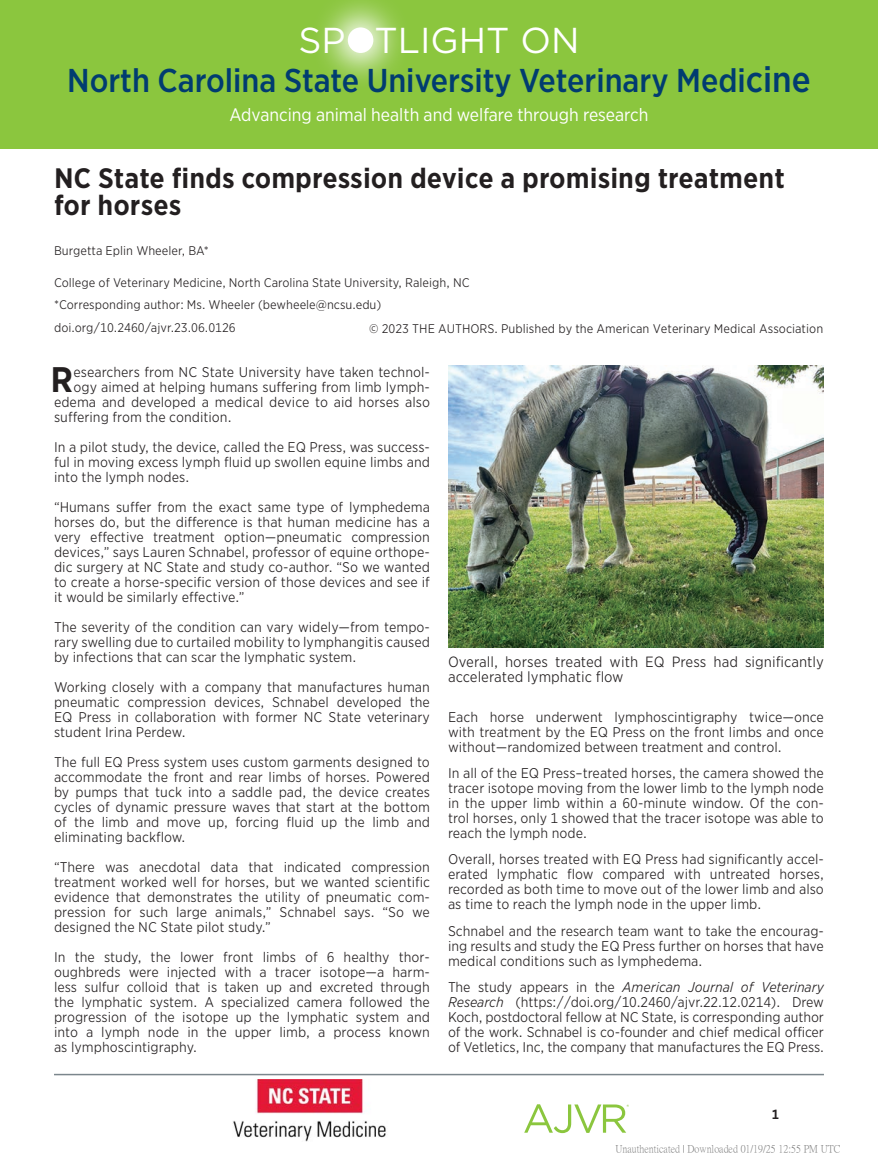
<style>
.page{position:relative;width:878px;height:1175px;background:#fff}
.page>*{position:absolute;margin:0;border:0;box-sizing:border-box;transform-origin:0 0}
.t1{font:36px "Gotham";color:#fff}
.t2{font:700 34.05px "Gotham Narrow Office";color:#231f20}
.t3{font:500 33px "Gotham Narrow";color:#013c70}
.t4{font:700 27px/27px "Gotham Narrow Office";color:#231f20}
.t5{font:18px "Gotham Narrow";color:#fff}
.t6{font:14.25px/14.2px "Gotham Narrow Office";color:#231f20}
.t7{font:13.5px/15px "Gotham Narrow Office";color:#231f20;text-align:justify}
.t8{font:700 12.75px "Gotham Narrow Office";color:#231f20}
.t9{font:12px/22.5px "Gotham Narrow Office";color:#231f20}
.t10{font:10.5px "P Ming Li U";color:rgb(0 0 0/.5)}
.s1{font-size:36px}
.s2{font-style:italic}
</style>
<div class="page">
<div style="left:0;top:0;width:878px;height:148px;background:#8bc63e"></div>
<svg style="left:321px;top:0;width:79px;height:80px"></svg>
<div style="left:348px;top:27px;width:25px;height:26px;background:#fff;border-radius:50%"></div>
<svg style="left:524px;top:1104px;width:105px;height:29px"></svg>
<hr style="left:54px;top:1073px;width:770px;height:2px;background:#7b868c">
<img style="left:233px;top:1079px;width:153px;height:62px">
<img style="left:448px;top:365px;width:375px;height:282px">
<h1 class="t1" style="left:298px;top:17px;width:282px">SP TLIGHT ON</h1>
<h3 class="t3" style="left:67px;top:60px;width:745px">North Carolina State University Veterinary Medi<span class="s1">cine</span></h3>
<h3 class="t5" style="left:229px;top:103px;width:420px">Advancing animal health and welfare through research</h3>
<h3 class="t4" style="left:54px;top:164px;width:732px">NC State finds compression device a promising treatment for horses</h3>
<p class="t9" style="left:54px;top:239px;width:156px">Burgetta Eplin Wheeler, BA*</p>
<p class="t9" style="left:54px;top:271px;width:417px">College of Veterinary Medicine, North Carolina State University, Raleigh, NC *Corresponding author: Ms. Wheeler (bewheele@ncsu.edu) doi.org/10.2460/ajvr.23.06.0126</p>
<h2 class="t2" style="left:51px;top:356px;width:24px">R</h2>
<p class="t7" style="left:73px;top:364px;width:358px">esearchers from NC State University have taken technol-</p>
<p class="t9" style="left:369px;top:317px;width:455px">© 2023 THE AUTHORS. Published by the American Veterinary Medical Association</p>
<p class="t7" style="left:73px;top:379px;width:358px">ogy aimed at helping humans suffering from limb lymph-</p>
<p class="t7" style="left:54px;top:394px;width:377px">edema and developed a medical device to aid horses also</p>
<p class="t7" style="left:54px;top:409px;width:179px">suffering from the condition.</p>
<p class="t7" style="left:54px;top:439px;width:377px">In a pilot study, the device, called the EQ Press, was success&shy;ful in moving excess lymph fluid up swollen equine limbs and into the lymph nodes.</p>
<p class="t7" style="left:54px;top:499px;width:377px">“Humans suffer from the exact same type of lymphedema horses do, but the difference is that human medicine has a very effective treatment option—pneumatic compression devices,” says Lauren Schnabel, professor of equine orthope&shy;dic surgery at NC State and study co-author. “So we wanted to create a horse-specific version of those devices and see if it would be similarly effective.”</p>
<p class="t7" style="left:54px;top:619px;width:377px">The severity of the condition can vary widely—from tempo&shy;rary swelling due to curtailed mobility to lymphangitis caused by infections that can scar the lymphatic system.</p>
<p class="t7" style="left:54px;top:679px;width:377px">Working closely with a company that manufactures human pneumatic compression devices, Schnabel developed the EQ Press in collaboration with former NC State veterinary student Irina Perdew.</p>
<p class="t7" style="left:54px;top:754px;width:377px">The full EQ Press system uses custom garments designed to accommodate the front and rear limbs of horses. Powered by pumps that tuck into a saddle pad, the device creates cycles of dynamic pressure waves that start at the bottom of the limb and move up, forcing fluid up the limb and eliminating backflow.</p>
<p class="t7" style="left:54px;top:859px;width:377px">“There was anecdotal data that indicated compression treatment worked well for horses, but we wanted scientific evidence that demonstrates the utility of pneumatic com&shy;pression for such large animals,” Schnabel says. “So we designed the NC State pilot study.”</p>
<p class="t7" style="left:54px;top:949px;width:377px">In the study, the lower front limbs of 6 healthy thor&shy;oughbreds were injected with a tracer isotope—a harm&shy;less sulfur colloid that is taken up and excreted through the lymphatic system. A specialized camera followed the progression of the isotope up the lymphatic system and into a lymph node in the upper limb, a process known as lymphoscintigraphy.</p>
<p class="t6" style="left:448px;top:654px;width:377px">Overall, horses treated with EQ Press had significantly accelerated lymphatic flow</p>
<p class="t7" style="left:448px;top:709px;width:377px">Each horse underwent lymphoscintigraphy twice—once with treatment by the EQ Press on the front limbs and once without—randomized between treatment and control.</p>
<p class="t7" style="left:448px;top:765px;width:377px">In all of the EQ Press–treated horses, the camera showed the tracer isotope moving from the lower limb to the lymph node in the upper limb within a 60-minute window. Of the con&shy;trol horses, only 1 showed that the tracer isotope was able to reach the lymph node.</p>
<p class="t7" style="left:448px;top:851px;width:377px">Overall, horses treated with EQ Press had significantly accel&shy;erated lymphatic flow compared with untreated horses, recorded as both time to move out of the lower limb and also as time to reach the lymph node in the upper limb.</p>
<p class="t7" style="left:448px;top:923px;width:377px">Schnabel and the research team want to take the encourag&shy;ing results and study the EQ Press further on horses that have medical conditions such as lymphedema.</p>
<p class="t7" style="left:448px;top:979px;width:377px">The study appears in the <span class="s2">American Journal of Veterinary Research</span> (https://doi.org/10.2460/ajvr.22.12.0214). Drew Koch, postdoctoral fellow at NC State, is corresponding author of the work. Schnabel is co-founder and chief medical officer of Vetletics, Inc, the company that manufactures the EQ Press.</p>
<p class="t8" style="left:771px;top:1105px;width:9px">1</p>
<p class="t10" style="left:615px;top:1144px;width:226px">Unauthenticated | Downloaded 01/19/25 12:55 PM UTC</p>
</div>
